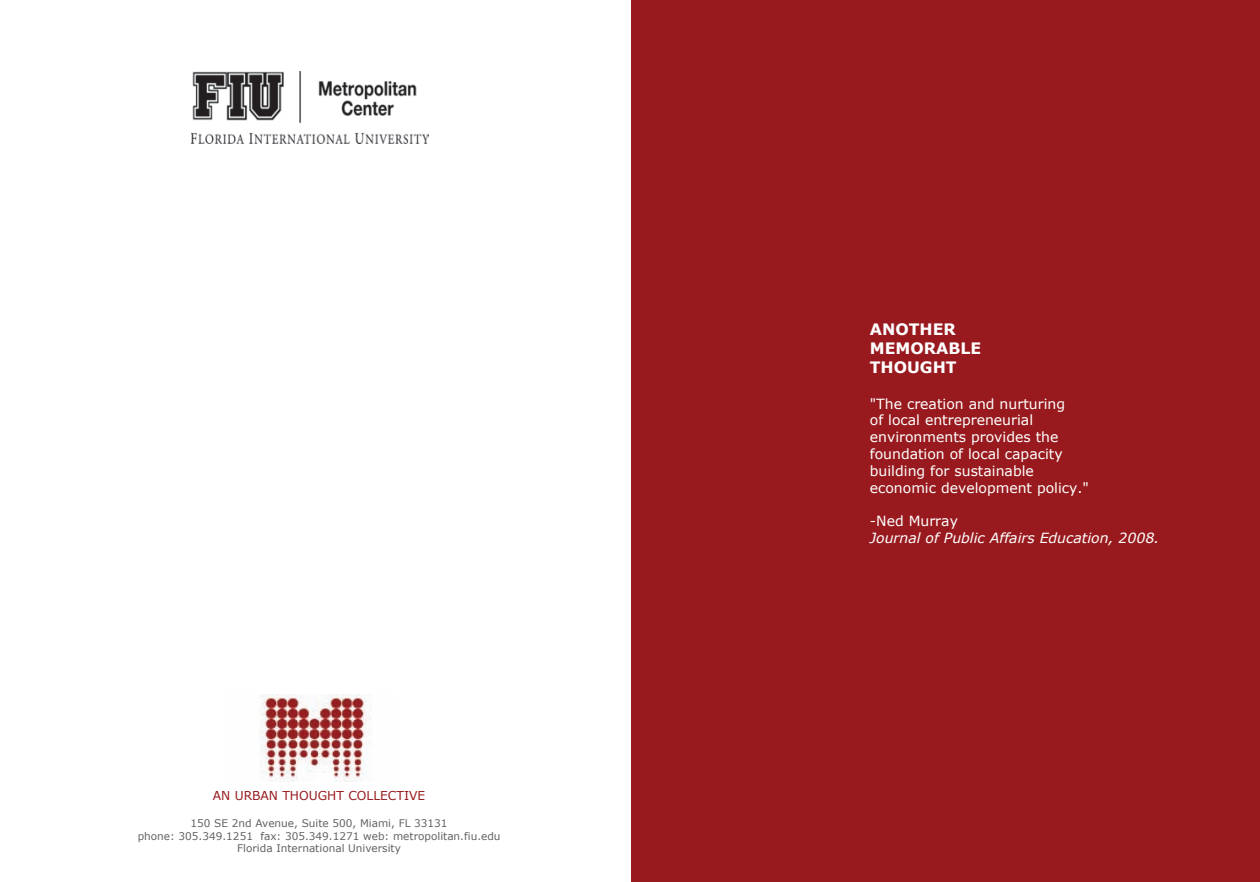
<style>
.page{position:relative;width:1260px;height:882px;background:#fff}
.page>*{position:absolute;margin:0;border:0;box-sizing:border-box;transform-origin:0 0}
.t1{font:700 15.75px/18.9px "Verdana";color:#fff}
.t2{font:14px/16.8px "Verdana";color:#fff}
.t3{font:italic 14px "Verdana";color:#fff}
.t4{font:12.25px "Verdana";color:#981a1e}
.t5{font:10.5px/12.6px "Verdana";color:#636366;text-align:center}
</style>
<div class="page">
<div style="left:632px;top:0;width:628px;height:882px;background:#981a1e"></div>
<img style="left:191px;top:71px;width:237px;height:72px">
<img style="left:260px;top:695px;width:111px;height:86px">
<p class="t4" style="left:213px;top:788px;width:214px">AN URBAN THOUGHT COLLECTIVE</p>
<p class="t5" style="left:138px;top:817px;width:364px">150 SE 2nd Avenue, Suite 500, Miami, FL 33131<br>phone: 305.349.1251 fax: 305.349.1271 web: metropolitan.fiu.edu<br>Florida International University</p>
<p class="t1" style="left:870px;top:319px;width:113px">ANOTHER<br>MEMORABLE<br>THOUGHT</p>
<p class="t2" style="left:870px;top:395px;width:221px">"The creation and nurturing<br>of local entrepreneurial environments provides the foundation of local capacity building for sustainable economic development policy."</p>
<p class="t2" style="left:870px;top:512px;width:90px">-Ned Murray</p>
<p class="t3" style="left:870px;top:529px;width:291px">Journal of Public Affairs Education, 2008.</p>
</div>
